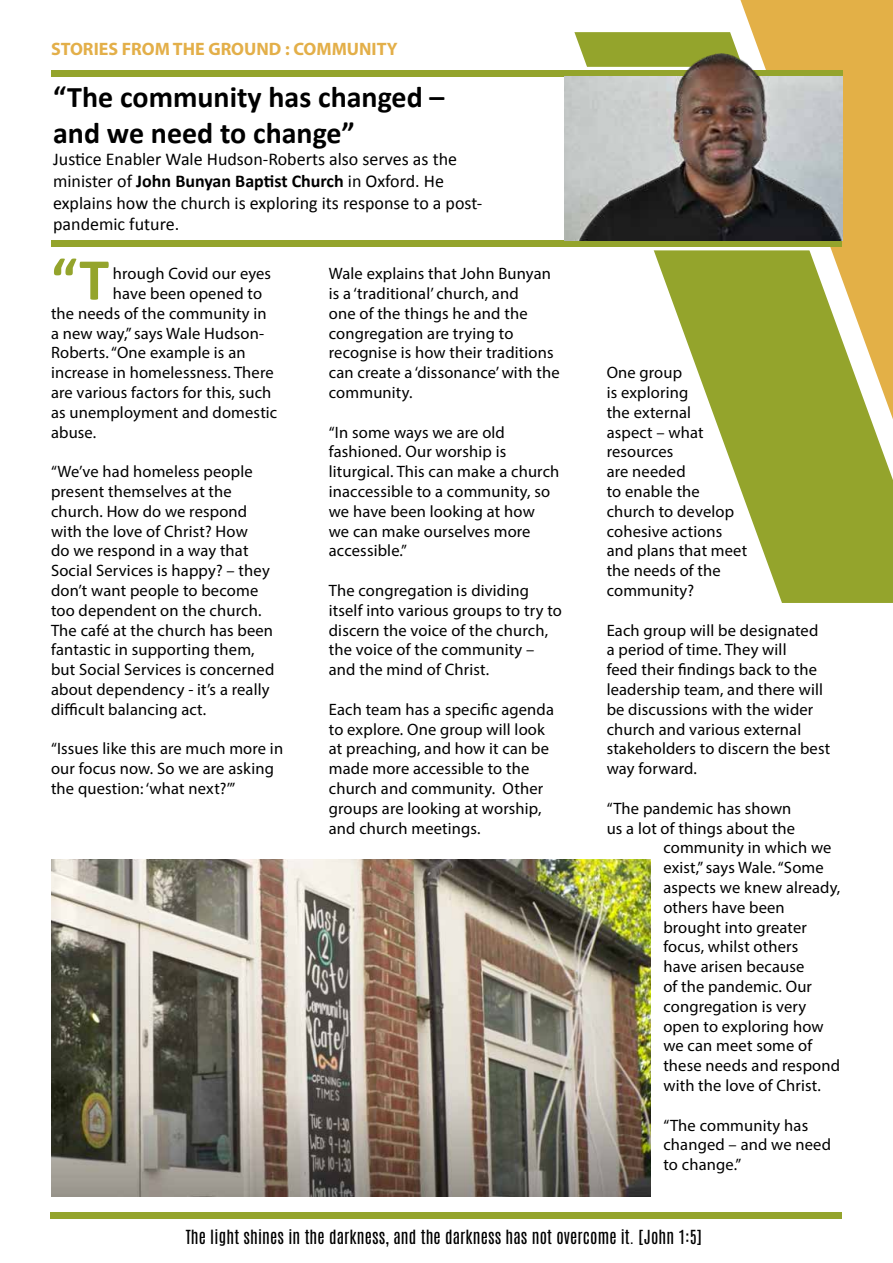
<style>
.page{position:relative;width:893px;height:1263px;background:#fff}
.page>*{position:absolute;margin:0;border:0;box-sizing:border-box;transform-origin:0 0}
.t1{font:700 60px "Calibri";color:#94a42c}
.t2{font:700 30px/36px "Calibri";color:#000}
.t3{font:18px/21.6px "Calibri";color:#000}
.t4{font:700 18px "Myriad Pro";color:#e3af49}
.t5{font:16.5px/19.8px "Myriad Pro";letter-spacing:.01em;color:#000}
.t6{font:16.5px "Antonio";letter-spacing:.01em;color:#000}
.s1{font-weight:700}
</style>
<div class="page">
<div style="left:740px;top:0;width:153px;height:32px;background:#e3b047"></div>
<svg style="left:574px;top:32px;width:319px;height:571px"></svg>
<div style="left:642px;top:238px;width:175px;height:12px;background:#fff"></div>
<div style="left:51px;top:70px;width:791px;height:6px;background:#94a42c"></div>
<div style="left:51px;top:241px;width:791px;height:6px;background:#94a42c"></div>
<div style="left:51px;top:1212px;width:791px;height:6px;background:#94a42c"></div>
<img style="left:565px;top:76px;width:277px;height:165px">
<img style="left:580px;top:54px;width:261px;height:187px">
<img style="left:51px;top:859px;width:600px;height:337px">
<p class="t4" style="left:51px;top:37px;width:348px">STORIES FROM THE GROUND : COMMUNITY</p>
<h2 class="t2" style="left:53px;top:78px;width:393px">“The community has changed – and we need to change”</h2>
<p class="t3" style="left:53px;top:148px;width:431px">Justice Enabler Wale Hudson-Roberts also serves as the minister of <span class="s1">John Bunyan Baptist Church</span> in Oxford. He explains how the church is exploring its response to a post&shy;pandemic future.</p>
<p class="t5" style="left:113px;top:263px;width:160px">hrough Covid our eyes</p>
<p class="t5" style="left:113px;top:283px;width:151px">have been opened to</p>
<p class="t5" style="left:51px;top:303px;width:217px">the needs of the community in</p>
<p class="t5" style="left:51px;top:323px;width:215px">a new way,” says Wale Hudson-</p>
<p class="t5" style="left:51px;top:343px;width:196px">Roberts. “One example is an</p>
<p class="t5" style="left:51px;top:362px;width:224px">increase in homelessness. There</p>
<p class="t5" style="left:51px;top:382px;width:222px">are various factors for this, such</p>
<p class="t5" style="left:51px;top:402px;width:228px">as unemployment and domestic</p>
<p class="t5" style="left:51px;top:422px;width:47px">abuse.</p>
<p class="t5" style="left:51px;top:461px;width:225px">“We’ve had homeless people present themselves at the church. How do we respond with the love of Christ? How<br>do we respond in a way that<br>Social Services is happy? – they don’t want people to become too dependent on the church.<br>The café at the church has been fantastic in supporting them, but Social Services is concerned about dependency - it’s a really difficult balancing act.</p>
<p class="t5" style="left:51px;top:739px;width:234px">“Issues like this are much more in our focus now. So we are asking the question: ‘what next?’”</p>
<h1 class="t1" style="left:51px;top:237px;width:60px">“T</h1>
<p class="t5" style="left:329px;top:263px;width:232px">Wale explains that John Bunyan is a ‘traditional’ church, and<br>one of the things he and the congregation are trying to recognise is how their traditions can create a ‘dissonance’ with the community.</p>
<p class="t5" style="left:329px;top:422px;width:232px">“In some ways we are old fashioned. Our worship is liturgical. This can make a church inaccessible to a community, so we have been looking at how<br>we can make ourselves more accessible.”</p>
<p class="t5" style="left:329px;top:580px;width:235px">The congregation is dividing itself into various groups to try to discern the voice of the church, the voice of the community – and the mind of Christ.</p>
<p class="t5" style="left:329px;top:699px;width:227px">Each team has a specific agenda to explore. One group will look at preaching, and how it can be made more accessible to the church and community. Other groups are looking at worship, and church meetings.</p>
<p class="t5" style="left:607px;top:362px;width:142px">One group<br>is exploring<br>the external<br>aspect – what resources<br>are needed<br>to enable the church to develop cohesive actions and plans that meet the needs of the community?</p>
<p class="t5" style="left:607px;top:620px;width:225px">Each group will be designated a period of time. They will<br>feed their findings back to the leadership team, and there will be discussions with the wider church and various external stakeholders to discern the best way forward.</p>
<p class="t5" style="left:607px;top:798px;width:186px">“The pandemic has shown</p>
<p class="t5" style="left:607px;top:818px;width:190px">us a lot of things about the</p>
<p class="t5" style="left:663px;top:838px;width:170px">community in which we</p>
<p class="t5" style="left:663px;top:857px;width:162px">exist,” says Wale. “Some</p>
<p class="t5" style="left:663px;top:877px;width:179px">aspects we knew already,</p>
<p class="t5" style="left:663px;top:897px;width:123px">others have been</p>
<p class="t5" style="left:663px;top:917px;width:145px">brought into greater</p>
<p class="t5" style="left:663px;top:937px;width:136px">focus, whilst others</p>
<p class="t5" style="left:663px;top:956px;width:143px">have arisen because</p>
<p class="t5" style="left:663px;top:976px;width:150px">of the pandemic. Our</p>
<p class="t5" style="left:663px;top:996px;width:144px">congregation is very</p>
<p class="t5" style="left:663px;top:1016px;width:162px">open to exploring how</p>
<p class="t5" style="left:663px;top:1036px;width:150px">we can meet some of</p>
<p class="t5" style="left:663px;top:1055px;width:178px">these needs and respond</p>
<p class="t5" style="left:663px;top:1075px;width:159px">with the love of Christ.</p>
<p class="t5" style="left:663px;top:1115px;width:169px">“The community has changed – and we need to change.”</p>
<p class="t6" style="left:186px;top:1226px;width:518px">The light shines in the darkness, and the darkness has not overcome it. [John 1:5]</p>
</div>
